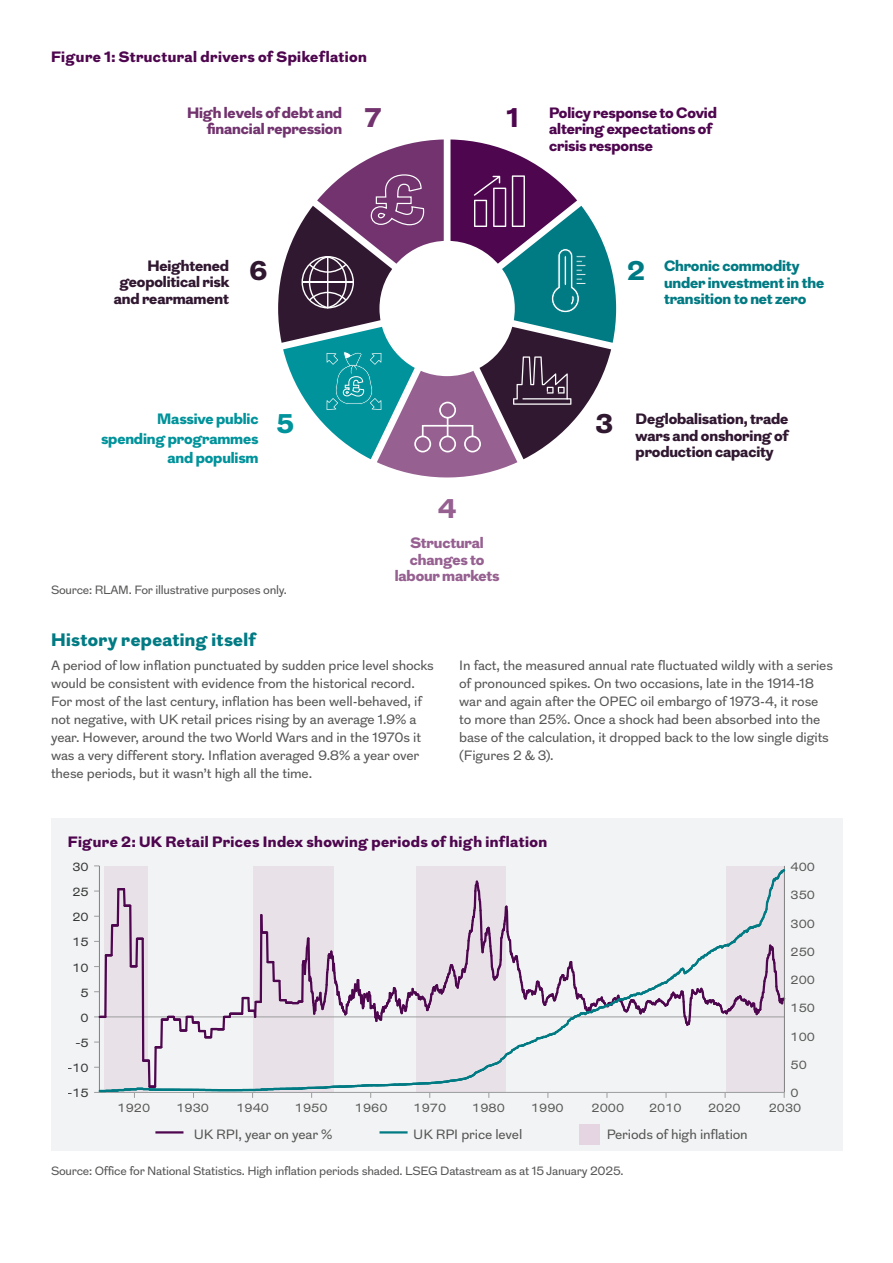
<style>
.page{position:relative;width:893px;height:1263px;background:#fff}
.page>*{position:absolute;margin:0;border:0;box-sizing:border-box;transform-origin:0 0}
.t1{font:900 27px "Grot 10";color:#311831}
.t2{font:900 27px "Grot 10";color:#72336f}
.t3{font:900 27px "Grot 10";color:#00939b}
.t4{font:900 27px "Grot 10";color:#4e064f}
.t5{font:900 27px "Grot 10";color:#007a83}
.t6{font:900 27px "Grot 10";color:#966091}
.t7{font:900 18px "Grot 10";letter-spacing:.02em;color:#007a83}
.t8{font:900 15px/16.5px "Grot 10";letter-spacing:-.01em;color:#311831;text-align:justify}
.t9{font:900 15px "Grot 10";letter-spacing:.02em;color:#4e064f}
.t10{font:900 15px/16.5px "Grot 10";letter-spacing:-.01em;color:#4e064f}
.t11{font:900 15px/16.5px "Grot 10";letter-spacing:-.01em;color:#007a83}
.t12{font:900 15px/19.5px "Grot 10";letter-spacing:-.01em;color:#00939b;text-align:right}
.t13{font:900 15px/16.5px "Grot 10";letter-spacing:-.01em;color:#72336f;text-align:right}
.t14{font:900 15px/16.5px "Grot 10";letter-spacing:-.01em;color:#966091;text-align:center}
.t15{font:13.5px/18px "Grot 10";letter-spacing:-.01em;color:#565655}
.t16{font:12px "Grot 10";letter-spacing:-.02em;color:#565655}
.t17{font:12px "Grot";color:#565655}
.t18{font:12px "Grot";color:#333}
</style>
<div class="page">
<div style="left:51px;top:818px;width:791px;height:333px;background:#f2f3f4"></div>
<hr style="left:155px;top:1131px;width:28px;height:2px;background:#4e064f">
<hr style="left:379px;top:1131px;width:29px;height:2px;background:#007a83">
<div style="left:579px;top:1125px;width:20px;height:20px;background:#e5d5e3"></div>
<svg style="left:94px;top:865px;width:692px;height:233px"></svg>
<svg style="left:278px;top:139px;width:338px;height:338px"></svg>
<p class="t9" style="left:51px;top:47px;width:317px">Figure 1: Structural drivers of Spikeflation</p>
<p class="t13" style="left:187px;top:105px;width:157px">High levels of debt and financial repression</p>
<h1 class="t2" style="left:365px;top:99px;width:18px">7</h1>
<h1 class="t4" style="left:507px;top:99px;width:13px">1</h1>
<p class="t10" style="left:549px;top:105px;width:169px">Policy response to Covid altering expectations of crisis response</p>
<p class="t8" style="left:114px;top:257px;width:117px;text-align:right">Heightened geopolitical risk and rearmament</p>
<h1 class="t1" style="left:249px;top:252px;width:19px">6</h1>
<h1 class="t5" style="left:627px;top:252px;width:19px">2</h1>
<p class="t11" style="left:664px;top:258px;width:162px">Chronic commodity under investment in the transition to net zero</p>
<p class="t12" style="left:101px;top:410px;width:159px">Massive public spending programmes and populism</p>
<h1 class="t3" style="left:277px;top:405px;width:19px">5</h1>
<p class="t16" style="left:51px;top:582px;width:237px">Source: RLAM. For illustrative purposes only.</p>
<h1 class="t6" style="left:438px;top:490px;width:20px">4</h1>
<p class="t14" style="left:395px;top:535px;width:106px">Structural changes to labour markets</p>
<h1 class="t1" style="left:596px;top:405px;width:19px">3</h1>
<p class="t8" style="left:636px;top:411px;width:155px">Deglobalisation, trade wars and onshoring of production capacity</p>
<h2 class="t7" style="left:51px;top:627px;width:206px">History repeating itself</h2>
<p class="t15" style="left:51px;top:657px;width:384px">A period of low inflation punctuated by sudden price level shocks would be consistent with evidence from the historical record.<br>For most of the last century, inflation has been well-behaved, if not negative, with UK retail prices rising by an average 1.9% a year. However, around the two World Wars and in the 1970s it was a very different story. Inflation averaged 9.8% a year over these periods, but it wasn’t high all the time.</p>
<p class="t15" style="left:459px;top:657px;width:375px">In fact, the measured annual rate fluctuated wildly with a series of pronounced spikes. On two occasions, late in the 1914-18 war and again after the OPEC oil embargo of 1973-4, it rose to more than 25%. Once a shock had been absorbed into the base of the calculation, it dropped back to the low single digits (Figures 2 &amp; 3).</p>
<p class="t9" style="left:68px;top:831px;width:481px">Figure 2: UK Retail Prices Index showing periods of high inflation</p>
<p class="t18" style="left:72px;top:859px;width:18px">30</p>
<p class="t18" style="left:72px;top:884px;width:18px">25</p>
<p class="t18" style="left:72px;top:909px;width:18px">20</p>
<p class="t18" style="left:72px;top:934px;width:18px">15</p>
<p class="t18" style="left:72px;top:959px;width:18px">10</p>
<p class="t18" style="left:81px;top:984px;width:10px">5</p>
<p class="t18" style="left:81px;top:1010px;width:10px">0</p>
<p class="t18" style="left:75px;top:1035px;width:15px">-5</p>
<p class="t18" style="left:67px;top:1060px;width:23px">-10</p>
<p class="t18" style="left:67px;top:1085px;width:23px">-15</p>
<p class="t17" style="left:791px;top:859px;width:26px">400</p>
<p class="t17" style="left:791px;top:887px;width:26px">350</p>
<p class="t17" style="left:791px;top:915px;width:26px">300</p>
<p class="t17" style="left:791px;top:944px;width:26px">250</p>
<p class="t17" style="left:791px;top:972px;width:26px">200</p>
<p class="t17" style="left:791px;top:1000px;width:26px">150</p>
<p class="t17" style="left:791px;top:1028px;width:26px">100</p>
<p class="t17" style="left:791px;top:1057px;width:18px">50</p>
<p class="t17" style="left:791px;top:1085px;width:10px">0</p>
<p class="t17" style="left:118px;top:1100px;width:34px">1920</p>
<p class="t17" style="left:176px;top:1100px;width:34px">1930</p>
<p class="t17" style="left:236px;top:1100px;width:34px">1940</p>
<p class="t17" style="left:295px;top:1100px;width:34px">1950</p>
<p class="t17" style="left:355px;top:1100px;width:34px">1960</p>
<p class="t17" style="left:414px;top:1100px;width:34px">1970</p>
<p class="t17" style="left:472px;top:1100px;width:34px">1980</p>
<p class="t17" style="left:531px;top:1100px;width:34px">1990</p>
<p class="t17" style="left:592px;top:1100px;width:34px">2000</p>
<p class="t17" style="left:649px;top:1100px;width:34px">2010</p>
<p class="t17" style="left:708px;top:1100px;width:34px">2020</p>
<p class="t17" style="left:769px;top:1100px;width:34px">2030</p>
<p class="t15" style="left:194px;top:1125px;width:140px">UK RPI, year on year %</p>
<p class="t15" style="left:413px;top:1125px;width:111px">UK RPI price level</p>
<p class="t15" style="left:607px;top:1125px;width:143px">Periods of high inflation</p>
<p class="t16" style="left:51px;top:1162px;width:574px">Source: Office for National Statistics. High inflation periods shaded. LSEG Datastream as at 15 January 2025.</p>
</div>
